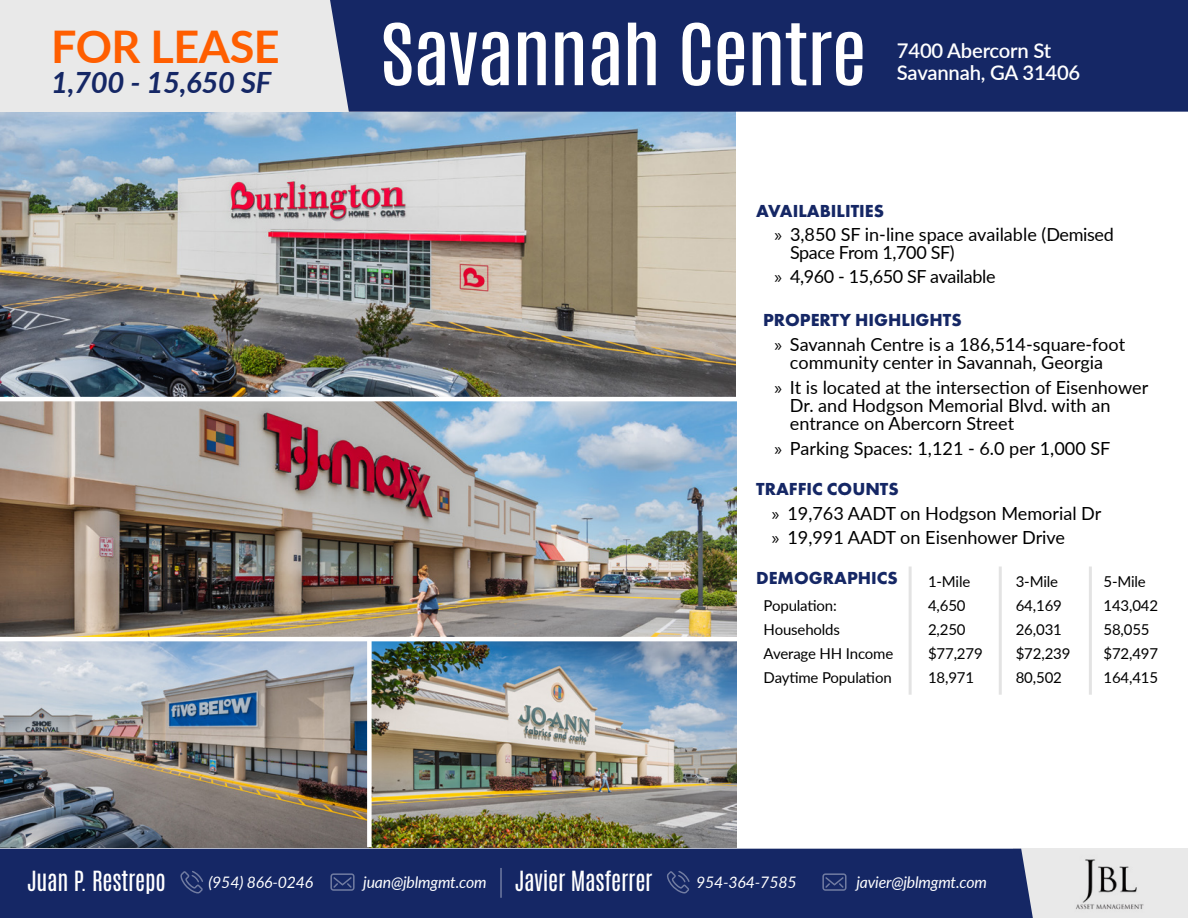
<style>
.page{position:relative;width:1188px;height:918px;background:#fff}
.page>*{position:absolute;margin:0;border:0;box-sizing:border-box;transform-origin:0 0}
.t1{font:72px "Antonio";letter-spacing:-.025em;color:#fff;scale:1.15 1}
.t2{font:700 45px "Lato";letter-spacing:-.01em;color:#ff5e00}
.t3{font:italic 700 29.25px "Lato";letter-spacing:-.01em;color:#152765}
.t4{font:23.25px "Antonio";letter-spacing:-.01em;color:#fff}
.t5{font:600 20.25px "Lato";letter-spacing:-.01em;color:#fff}
.t6{font:18.15px/18px "Lato";color:#000}
.t7{font:700 18.15px "Futura PT";color:#152765}
.t8{font:700 18.15px "Futura PT";color:#152765}
.t9{font:18px/24.3px "Lato";letter-spacing:-.02em;color:#000}
.t10{font:italic 15.9px "Lato";letter-spacing:-.01em;color:#fff}
.t11{font:15px "Lato";letter-spacing:-.01em;color:#000}
.s1{font-family:"Myriad Pro"}
.s2{font-size:18px}
.s3{font-family:"Antonio";font-style:normal;font-size:23.25px}
</style>
<div class="page">
<hr style="left:999px;top:567px;width:3px;height:128px;background:#e3e3e3">
<hr style="left:1089px;top:567px;width:3px;height:128px;background:#e3e3e3">
<hr style="left:909px;top:567px;width:3px;height:128px;background:#e3e3e3">
<img style="left:0;top:641px;width:736px;height:206px">
<img style="left:0;top:112px;width:736px;height:525px">
<div style="left:367px;top:638px;width:5px;height:209px;background:#fff"></div>
<hr style="left:0;top:397px;width:738px;height:4px;background:#fff">
<div style="left:0;top:0;width:408px;height:112px;background:#e9e9e9"></div>
<div style="left:330px;top:0;width:858px;height:112px;background:#152765"></div>
<div style="left:1013px;top:849px;width:175px;height:69px;background:#e9e9e9"></div>
<div style="left:0;top:849px;width:1033px;height:69px;background:#152765"></div>
<img style="left:1076px;top:859px;width:68px;height:51px">
<svg style="left:180px;top:871px;width:23px;height:23px"></svg>
<svg style="left:667px;top:871px;width:23px;height:23px"></svg>
<svg style="left:330px;top:873px;width:25px;height:18px"></svg>
<svg style="left:822px;top:873px;width:25px;height:18px"></svg>
<hr style="left:500px;top:868px;width:2px;height:30px;background:#fff">
<h2 class="t2" style="left:51px;top:13px;width:230px">FOR LEASE</h2>
<h3 class="t3" style="left:51px;top:61px;width:222px">1,700 - 15,650 SF</h3>
<h1 class="t1" style="left:379px;top:1px;width:426px">Savannah Centre</h1>
<p class="t5" style="left:897px;top:36px;width:156px">7400 Abercorn St</p>
<p class="t5" style="left:897px;top:58px;width:185px">Savannah, GA 31406</p>
<p class="t8" style="left:756px;top:199px;width:129px">AVAILABILITIES</p>
<p class="t6" style="left:774px;top:225px;width:341px"><span class="s1">»</span> 3,850 SF in-line space available (<span class="s2">Demised</span></p>
<p class="t9" style="left:774px;top:240px;width:223px;text-indent:16px">Space From 1,700 SF)<br><span class="s1">»</span> 4,960 - 15,650 SF available</p>
<p class="t7" style="left:763px;top:308px;width:200px">PROPERTY HIGHLIGHTS</p>
<p class="t6" style="left:774px;top:335px;width:352px;text-align:center"><span class="s1">»</span> Savannah Centre is a 186,514-square-foot community center in Savannah, Georgia</p>
<p class="t6" style="left:790px;top:378px;width:360px;text-indent:-16px"><span class="s1">»</span> It is located at the intersection of Eisenhower<br>Dr. and Hodgson Memorial Blvd. with an entrance on Abercorn Street</p>
<p class="t6" style="left:774px;top:438px;width:338px"><span class="s1">»</span> Parking Spaces: 1,121 - 6.0 per 1,000 SF</p>
<p class="t7" style="left:756px;top:477px;width:144px">TRAFFIC COUNTS</p>
<p class="t6" style="left:772px;top:500px;width:331px;line-height:24.2px"><span class="s1">»</span> 19,763 AADT on Hodgson Memorial Dr <span class="s1">»</span> 19,991 AADT on Eisenhower Drive</p>
<p class="t8" style="left:756px;top:566px;width:143px">DEMOGRAPHICS</p>
<p class="t11" style="left:928px;top:571px;width:44px">1-Mile</p>
<p class="t11" style="left:1016px;top:571px;width:44px">3-Mile</p>
<p class="t11" style="left:1104px;top:571px;width:44px">5-Mile</p>
<p class="t11" style="left:764px;top:595px;width:75px">Population:</p>
<p class="t11" style="left:928px;top:595px;width:39px">4,650</p>
<p class="t11" style="left:1016px;top:595px;width:48px">64,169</p>
<p class="t11" style="left:1104px;top:595px;width:56px">143,042</p>
<p class="t11" style="left:764px;top:619px;width:78px">Households</p>
<p class="t11" style="left:928px;top:619px;width:39px">2,250</p>
<p class="t11" style="left:1016px;top:619px;width:48px">26,031</p>
<p class="t11" style="left:1104px;top:619px;width:48px">58,055</p>
<p class="t11" style="left:764px;top:643px;width:131px">Average HH Income</p>
<p class="t11" style="left:928px;top:643px;width:56px">$77,279</p>
<p class="t11" style="left:1016px;top:643px;width:56px">$72,239</p>
<p class="t11" style="left:1104px;top:643px;width:56px">$72,497</p>
<p class="t11" style="left:764px;top:667px;width:130px">Daytime Population</p>
<p class="t11" style="left:928px;top:667px;width:48px">18,971</p>
<p class="t11" style="left:1016px;top:667px;width:48px">80,502</p>
<p class="t11" style="left:1104px;top:667px;width:56px">164,415</p>
<p class="t4" style="left:27px;top:864px;width:140px">Juan P. Restrepo</p>
<p class="t10" style="left:208px;top:870px;width:107px">(954) 866-0246</p>
<p class="t10" style="left:363px;top:870px;width:291px">juan@jblmgmt.com <span class="s3">Javier Masferrer</span></p>
<p class="t10" style="left:696px;top:870px;width:102px">954-364-7585</p>
<p class="t10" style="left:856px;top:870px;width:132px">javier@jblmgmt.com</p>
</div>
